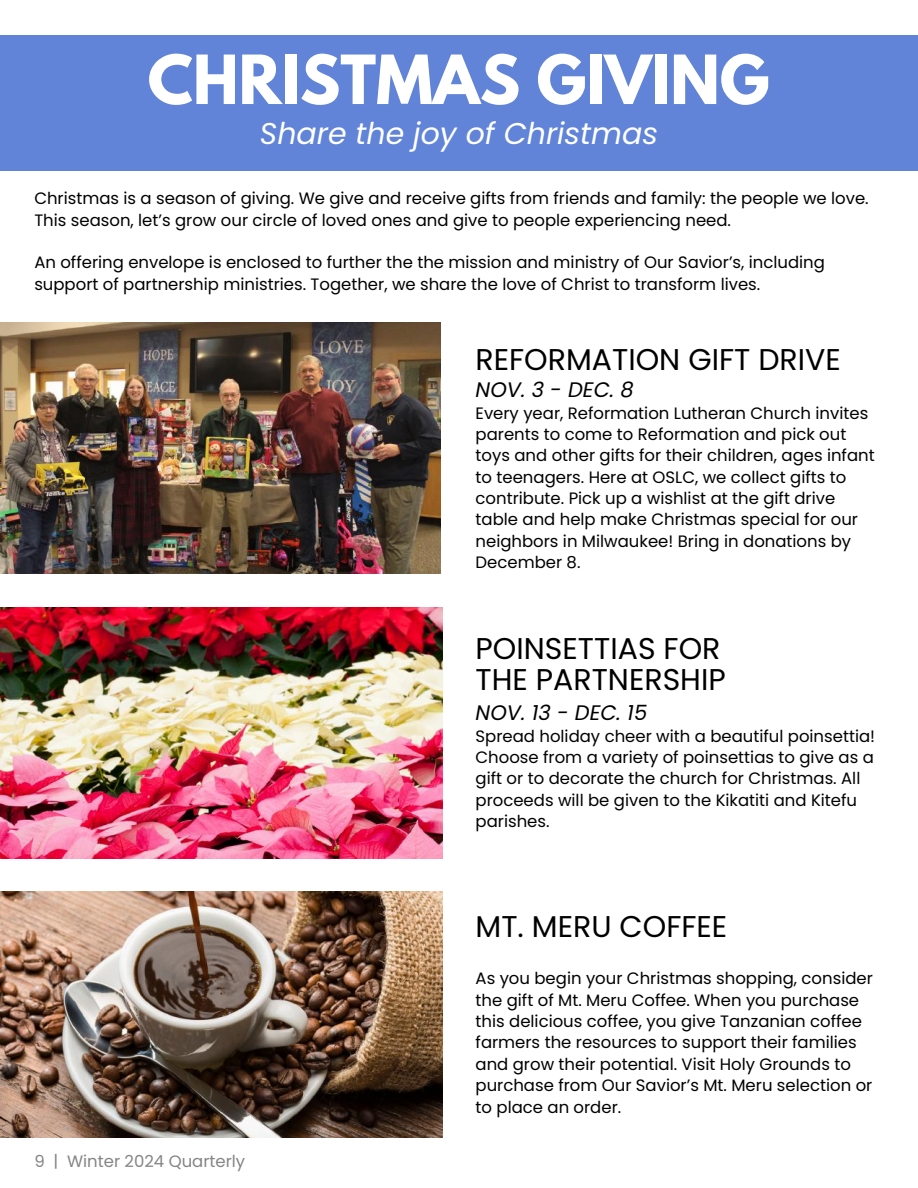
<style>
.page{position:relative;width:918px;height:1188px;background:#fff}
.page>*{position:absolute;margin:0;border:0;box-sizing:border-box;transform-origin:0 0}
.t1{font:700 60px "League Spartan";color:#fff}
.t2{font:30px/30.3px "Poppins";color:#000}
.t3{font:italic 30px "Poppins";color:#fff}
.t4{font:italic 21px "Poppins";color:#000}
.t5{font:16.5px/21.3px "Poppins";color:#000}
.t6{font:16.5px "Poppins";color:#868585}
</style>
<div class="page">
<img style="left:0;top:323px;width:441px;height:251px">
<img style="left:0;top:608px;width:442px;height:250px">
<div style="left:0;top:35px;width:918px;height:136px;background:#6184d8"></div>
<img style="left:0;top:892px;width:442px;height:245px">
<h1 class="t1" style="left:148px;top:50px;width:623px">CHRISTMAS GIVING</h1>
<h2 class="t3" style="left:260px;top:112px;width:400px">Share the joy of Christmas</h2>
<p class="t5" style="left:34px;top:188px;width:836px">Christmas is a season of giving. We give and receive gifts from friends and family: the people we love.<br>This season, let’s grow our circle of loved ones and give to people experiencing need.</p>
<p class="t5" style="left:34px;top:252px;width:792px">An offering envelope is enclosed to further the the mission and ministry of Our Savior’s, including support of partnership ministries. Together, we share the love of Christ to transform lives.</p>
<h2 class="t2" style="left:476px;top:345px;width:367px">REFORMATION GIFT DRIVE</h2>
<p class="t4" style="left:476px;top:375px;width:160px">NOV. 3 - DEC. 8</p>
<p class="t5" style="left:476px;top:402px;width:401px">Every year, Reformation Lutheran Church invites parents to come to Reformation and pick out toys and other gifts for their children, ages infant to teenagers. Here at OSLC, we collect gifts to contribute. Pick up a wishlist at the gift drive table and help make Christmas special for our neighbors in Milwaukee! Bring in donations by December 8.</p>
<h2 class="t2" style="left:476px;top:634px;width:252px">POINSETTIAS FOR<br>THE PARTNERSHIP</h2>
<p class="t4" style="left:476px;top:698px;width:173px">NOV. 13 - DEC. 15</p>
<p class="t5" style="left:476px;top:725px;width:401px">Spread holiday cheer with a beautiful poinsettia!<br>Choose from a variety of poinsettias to give as a gift or to decorate the church for Christmas. All proceeds will be given to the Kikatiti and Kitefu parishes.</p>
<p class="t6" style="left:34px;top:1150px;width:212px">9 | Winter 2024 Quarterly</p>
<h2 class="t2" style="left:476px;top:911px;width:253px">MT. MERU COFFEE</h2>
<p class="t5" style="left:476px;top:968px;width:399px">As you begin your Christmas shopping, consider the gift of Mt. Meru Coffee. When you purchase this delicious coffee, you give Tanzanian coffee farmers the resources to support their families and grow their potential. Visit Holy Grounds to purchase from Our Savior’s Mt. Meru selection or to place an order.</p>
</div>
